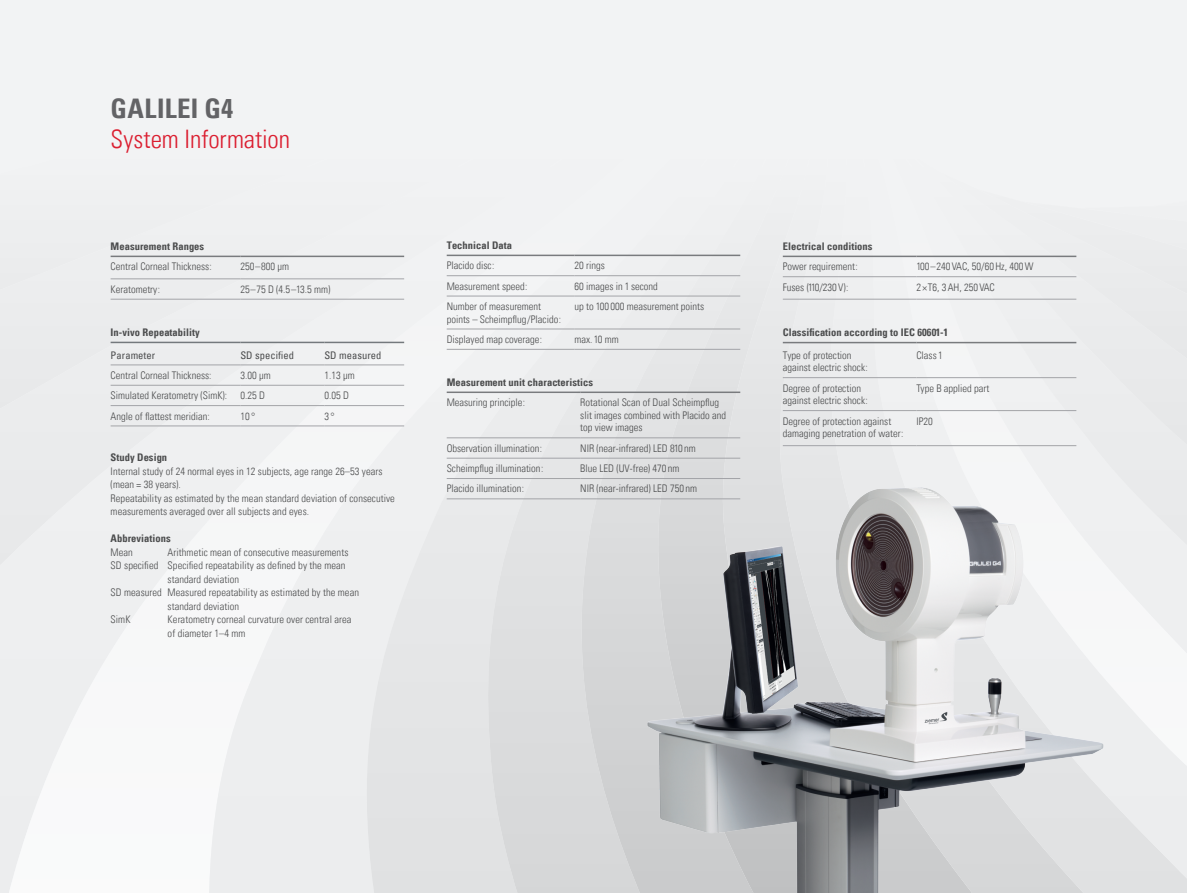
<style>
.page{position:relative;width:1187px;height:893px;background:#fff}
.page>*{position:absolute;margin:0;border:0;box-sizing:border-box;transform-origin:0 0}
.t1{font:27px "Univers Com 67 Bold Cond";letter-spacing:.015em;color:#636366}
.t2{font:25.5px "Univers Com 47 Light Cond";color:#db1e30}
.t3{font:10.5px/12.6px "Univers Com 47 Light Cond";color:#4b4c4d}
.t4{font:10.5px "Univers Com 67 Bold Cond";letter-spacing:.005em;color:#4b4c4d}
.t5{font:condensed 10.5px "Univers Com 57";letter-spacing:.005em;color:#4b4c4d}
</style>
<div class="page">
<div style="left:0;top:0;width:1186px;height:893px;background:#f2f3f4"></div>
<svg style="left:337px;top:254px;width:138px;height:639px"></svg>
<svg style="left:558px;top:254px;width:69px;height:199px"></svg>
<svg style="left:627px;top:254px;width:87px;height:199px;fill:#e6e7e8"></svg>
<div style="left:714px;top:254px;width:58px;height:199px;background:#e4e5e6"></div>
<div style="left:772px;top:255px;width:46px;height:198px;background:#e8e9ea"></div>
<svg style="left:938px;top:255px;width:248px;height:192px"></svg>
<svg style="left:977px;top:255px;width:209px;height:129px"></svg>
<hr style="left:446px;top:255px;width:128px;height:1px;background:#797b7e">
<hr style="left:574px;top:255px;width:166px;height:1px;background:#797b7e">
<hr style="left:446px;top:275px;width:128px;height:1px;background:#a3a4a8">
<hr style="left:574px;top:275px;width:166px;height:1px;background:#a3a4a8">
<hr style="left:446px;top:296px;width:128px;height:1px;background:#a3a4a8">
<hr style="left:574px;top:296px;width:166px;height:1px;background:#a3a4a8">
<hr style="left:446px;top:329px;width:128px;height:1px;background:#a3a4a8">
<hr style="left:574px;top:329px;width:166px;height:1px;background:#a3a4a8">
<hr style="left:446px;top:349px;width:128px;height:1px;background:#a3a4a8">
<hr style="left:574px;top:349px;width:166px;height:1px;background:#a3a4a8">
<hr style="left:111px;top:342px;width:129px;height:1px;background:#74797d">
<hr style="left:240px;top:342px;width:84px;height:1px;background:#74797d">
<hr style="left:324px;top:342px;width:80px;height:1px;background:#74797d">
<hr style="left:111px;top:365px;width:129px;height:1px;background:#a3a4a8">
<hr style="left:240px;top:365px;width:84px;height:1px;background:#a3a4a8">
<hr style="left:324px;top:365px;width:80px;height:1px;background:#a3a4a8">
<hr style="left:111px;top:385px;width:129px;height:1px;background:#a3a4a8">
<hr style="left:240px;top:385px;width:84px;height:1px;background:#a3a4a8">
<hr style="left:324px;top:385px;width:80px;height:1px;background:#a3a4a8">
<hr style="left:111px;top:405px;width:129px;height:1px;background:#a3a4a8">
<hr style="left:240px;top:405px;width:84px;height:1px;background:#a3a4a8">
<hr style="left:324px;top:405px;width:80px;height:1px;background:#a3a4a8">
<hr style="left:111px;top:426px;width:129px;height:1px;background:#a3a4a8">
<hr style="left:240px;top:426px;width:84px;height:1px;background:#a3a4a8">
<hr style="left:324px;top:426px;width:80px;height:1px;background:#a3a4a8">
<hr style="left:111px;top:279px;width:129px;height:1px;background:#a3a4a8">
<hr style="left:240px;top:279px;width:164px;height:1px;background:#a3a4a8">
<hr style="left:111px;top:299px;width:129px;height:1px;background:#a3a4a8">
<hr style="left:240px;top:299px;width:164px;height:1px;background:#a3a4a8">
<hr style="left:111px;top:256px;width:129px;height:1px;background:#797b7e">
<hr style="left:240px;top:256px;width:164px;height:1px;background:#797b7e">
<hr style="left:446px;top:392px;width:134px;height:1px;background:#797b7e">
<hr style="left:580px;top:392px;width:160px;height:1px;background:#797b7e">
<hr style="left:446px;top:438px;width:134px;height:1px;background:#a3a4a8">
<hr style="left:580px;top:438px;width:160px;height:1px;background:#a3a4a8">
<hr style="left:782px;top:342px;width:134px;height:1px;background:#797b7e">
<hr style="left:916px;top:342px;width:160px;height:1px;background:#797b7e">
<hr style="left:782px;top:377px;width:134px;height:1px;background:#a3a4a8">
<hr style="left:916px;top:377px;width:160px;height:1px;background:#a3a4a8">
<hr style="left:782px;top:410px;width:134px;height:1px;background:#a3a4a8">
<hr style="left:916px;top:410px;width:160px;height:1px;background:#a3a4a8">
<hr style="left:782px;top:445px;width:134px;height:1px;background:#a3a4a8">
<hr style="left:916px;top:445px;width:160px;height:1px;background:#a3a4a8">
<hr style="left:782px;top:256px;width:134px;height:1px;background:#797b7e">
<hr style="left:916px;top:256px;width:160px;height:1px;background:#797b7e">
<hr style="left:782px;top:276px;width:134px;height:1px;background:#a3a4a8">
<hr style="left:916px;top:276px;width:160px;height:1px;background:#a3a4a8">
<hr style="left:782px;top:299px;width:134px;height:1px;background:#a3a4a8">
<hr style="left:916px;top:299px;width:160px;height:1px;background:#a3a4a8">
<img style="left:387px;top:453px;width:799px;height:440px">
<h1 class="t1" style="left:111px;top:92px;width:124px">GALILEI G4</h1>
<h2 class="t2" style="left:111px;top:124px;width:181px">System Information</h2>
<p class="t4" style="left:111px;top:240px;width:95px">Measurement Ranges</p>
<p class="t3" style="left:111px;top:260px;width:103px">Central Corneal Thickness:</p>
<p class="t3" style="left:240px;top:260px;width:50px">250–800 μm</p>
<p class="t3" style="left:111px;top:283px;width:51px">Keratometry:</p>
<p class="t3" style="left:240px;top:283px;width:92px">25–75 D (4.5–13.5 mm)</p>
<p class="t4" style="left:111px;top:326px;width:91px">In-vivo Repeatability</p>
<p class="t5" style="left:111px;top:348px;width:46px">Parameter</p>
<p class="t5" style="left:240px;top:348px;width:55px">SD specified</p>
<p class="t5" style="left:324px;top:348px;width:59px">SD measured</p>
<p class="t3" style="left:111px;top:369px;width:102px">Central Corneal Thickness:</p>
<p class="t3" style="left:240px;top:369px;width:32px">3.00 μm</p>
<p class="t3" style="left:324px;top:369px;width:32px">1.13 μm</p>
<p class="t3" style="left:111px;top:389px;width:156px">Simulated Keratometry (SimK): 0.25 D</p>
<p class="t3" style="left:324px;top:389px;width:26px">0.05 D</p>
<p class="t3" style="left:111px;top:410px;width:101px">Angle of flattest meridian:</p>
<p class="t3" style="left:240px;top:410px;width:16px">10°</p>
<p class="t3" style="left:324px;top:410px;width:12px">3°</p>
<p class="t4" style="left:111px;top:451px;width:58px">Study Design</p>
<p class="t3" style="left:111px;top:464px;width:286px;line-height:13.5px">Internal study of 24 normal eyes in 12 subjects, age range 26–53 years (mean = 38 years).<br>Repeatability as estimated by the mean standard deviation of consecutive measurements averaged over all subjects and eyes.</p>
<p class="t4" style="left:111px;top:532px;width:62px">Abbreviations</p>
<p class="t3" style="left:111px;top:546px;width:24px">Mean</p>
<p class="t3" style="left:168px;top:546px;width:182px">Arithmetic mean of consecutive measurements</p>
<p class="t3" style="left:111px;top:559px;width:236px">SD specified Specified repeatability as defined by the mean</p>
<p class="t3" style="left:168px;top:573px;width:73px">standard deviation</p>
<p class="t3" style="left:111px;top:586px;width:250px">SD measured Measured repeatability as estimated by the mean</p>
<p class="t3" style="left:168px;top:600px;width:73px">standard deviation</p>
<p class="t3" style="left:111px;top:613px;width:21px">SimK</p>
<p class="t3" style="left:168px;top:613px;width:185px;line-height:13.5px">Keratometry corneal curvature over central area of diameter 1–4 mm</p>
<p class="t4" style="left:446px;top:239px;width:67px">Technical Data</p>
<p class="t3" style="left:446px;top:259px;width:49px">Placido disc:</p>
<p class="t3" style="left:574px;top:259px;width:32px">20 rings</p>
<p class="t3" style="left:446px;top:280px;width:82px">Measurement speed:</p>
<p class="t3" style="left:574px;top:280px;width:85px">60 images in 1 second</p>
<p class="t3" style="left:446px;top:300px;width:116px">Number of measurement points – Scheimpflug/Placido:</p>
<p class="t3" style="left:574px;top:300px;width:131px">up to 100 000 measurement points</p>
<p class="t3" style="left:446px;top:333px;width:97px">Displayed map coverage:</p>
<p class="t3" style="left:574px;top:333px;width:46px">max. 10 mm</p>
<p class="t4" style="left:446px;top:376px;width:148px">Measurement unit characteristics</p>
<p class="t3" style="left:446px;top:396px;width:80px">Measuring principle:</p>
<p class="t3" style="left:580px;top:396px;width:147px">Rotational Scan of Dual Scheimpflug slit images combined with Placido and top view images</p>
<p class="t3" style="left:446px;top:442px;width:97px">Observation illumination:</p>
<p class="t3" style="left:580px;top:442px;width:117px">NIR (near-infrared) LED 810 nm</p>
<p class="t3" style="left:446px;top:462px;width:98px">Scheimpflug illumination:</p>
<p class="t3" style="left:580px;top:462px;width:101px">Blue LED (UV-free) 470 nm</p>
<p class="t3" style="left:446px;top:482px;width:79px">Placido illumination:</p>
<p class="t3" style="left:580px;top:482px;width:118px">NIR (near-infrared) LED 750 nm</p>
<p class="t4" style="left:782px;top:240px;width:91px">Electrical conditions</p>
<p class="t3" style="left:782px;top:260px;width:77px">Power requirement:</p>
<p class="t3" style="left:916px;top:260px;width:119px">100–240 VAC, 50/60Hz, 400W</p>
<p class="t3" style="left:782px;top:281px;width:67px">Fuses (110/230 V):</p>
<p class="t3" style="left:916px;top:281px;width:80px">2 ×T6, 3AH, 250 VAC</p>
<p class="t4" style="left:782px;top:326px;width:167px">Classification according to IEC 60601-1</p>
<p class="t3" style="left:782px;top:349px;width:86px">Type of protection against electric shock:</p>
<p class="t3" style="left:916px;top:349px;width:28px">Class 1</p>
<p class="t3" style="left:782px;top:382px;width:86px">Degree of protection against electric shock:</p>
<p class="t3" style="left:916px;top:382px;width:75px">Type B applied part</p>
<p class="t3" style="left:782px;top:415px;width:122px">Degree of protection against damaging penetration of water:</p>
<p class="t3" style="left:916px;top:415px;width:18px">IP20</p>
</div>
